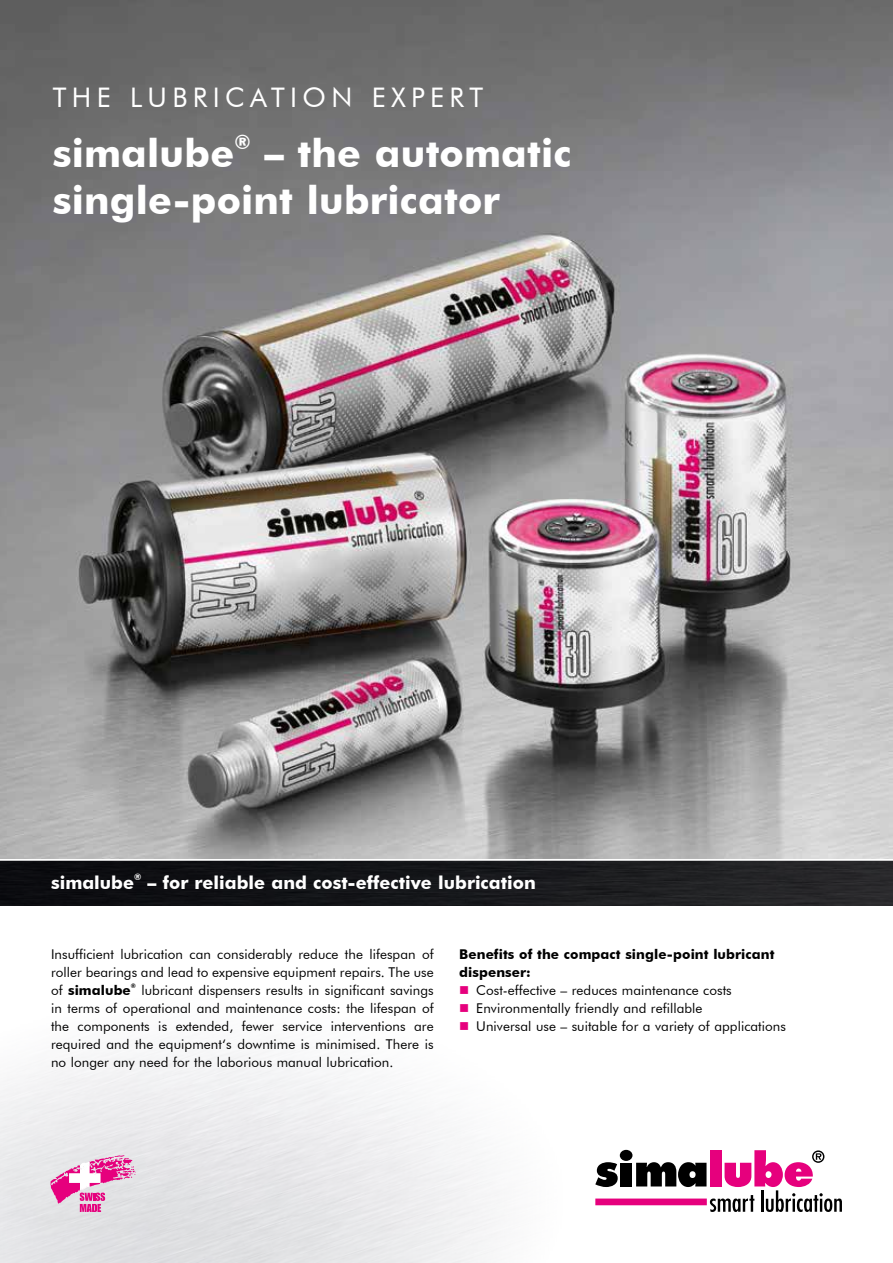
<style>
.page{position:relative;width:893px;height:1263px;background:#fff}
.page>*{position:absolute;margin:0;border:0;box-sizing:border-box;transform-origin:0 0}
.t1{font:700 39px/46.8px "Futura BT";letter-spacing:.005em;color:#fff}
.t2{font:27px "Futura BT";letter-spacing:.2em;color:#fff}
.t3{font:700 19.5px "Futura BT";color:#fff}
.t4{font:700 18px "Futura BT";color:#fff}
.t5{font:13.5px/18px "Futura BT";letter-spacing:.005em;color:#000;text-align:justify}
.t6{font:700 13.5px/18px "Futura BT";letter-spacing:.005em;color:#000}
.t7{font:700 8.7px "Futura BT";color:#fff}
.t8{font:700 6.15px "Futura BT";color:#000}
.s1{font-weight:700}
.s2{color:#e6007d}
</style>
<div class="page">
<img style="left:0;top:0;width:893px;height:859px">
<div style="left:0;top:859px;width:893px;height:47px;background:linear-gradient(to right,#07080c,#28282b)"></div>
<img style="left:0;top:1046px;width:498px;height:217px">
<svg style="left:80px;top:1155px;width:48px;height:57px;background:#e6a0c7"></svg>
<svg style="left:595px;top:1162px;width:23px;height:25px"></svg>
<div style="left:620px;top:1163px;width:12px;height:23px;background:#000"></div>
<div style="left:620px;top:1150px;width:12px;height:11px;background:#000;border-radius:50%"></div>
<div style="left:595px;top:1198px;width:112px;height:7px;background:#e6007d"></div>
<svg style="left:636px;top:1150px;width:206px;height:62px"></svg>
<hr style="left:0;top:859px;width:893px;height:1px;background:#fff">
<h2 class="t2" style="left:53px;top:81px;width:432px">THE LUBRICATION EXPERT</h2>
<h1 class="t1" style="left:53px;top:130px;width:183px">simalube</h1>
<h3 class="t3" style="left:234px;top:130px;width:18px">®</h3>
<h1 class="t1" style="left:53px;top:130px;width:520px;text-indent:212px">– the automatic single-point lubricator</h1>
<h3 class="t4" style="left:51px;top:872px;width:85px">simalube</h3>
<p class="t7" style="left:134px;top:871px;width:9px">®</p>
<h3 class="t4" style="left:148px;top:872px;width:390px">– for reliable and cost-effective lubrication</h3>
<p class="t5" style="left:51px;top:945px;width:384px">Insufficient lubrication can considerably reduce the lifespan of roller bearings and lead to expensive equipment repairs. The use of <span class="s1">simalube</span></p>
<p class="t8" style="left:131px;top:982px;width:7px">®</p>
<p class="t5" style="left:51px;top:981px;width:384px;text-indent:90px">lubricant dispensers results in significant savings in terms of operational and maintenance costs: the lifespan of the components is extended, fewer service interventions are required and the equipment‘s downtime is minimised. There is no longer any need for the laborious manual lubrication.</p>
<p class="t6" style="left:459px;top:945px;width:317px">Benefits of the compact single-point lubricant dispenser:</p>
<p class="t5" style="left:459px;top:981px;width:274px"><span class="s2">■</span> Cost-effective – reduces maintenance costs</p>
<p class="t5" style="left:459px;top:999px;width:245px"><span class="s2">■</span> Environmentally friendly and refillable</p>
<p class="t5" style="left:459px;top:1017px;width:328px"><span class="s2">■</span> Universal use – suitable for a variety of applications</p>
</div>
